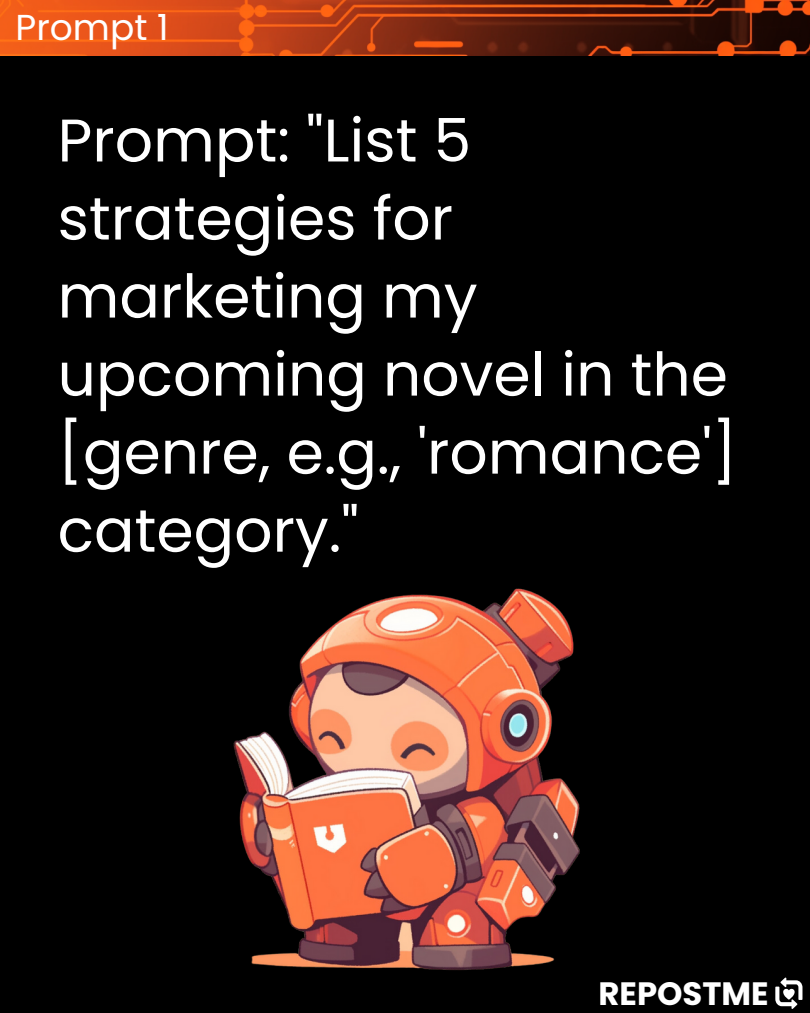
<style>
.page{position:relative;width:810px;height:1013px;background:#fff}
.page>*{position:absolute;margin:0;border:0;box-sizing:border-box;transform-origin:0 0}
.t1{font:60px/78px "Poppins";color:#fff}
.t2{font:36px "Poppins";color:#fff}
.t3{font:700 32.3px "Poppins";color:#fff}
</style>
<div class="page">
<div style="left:0;top:0;width:810px;height:1012px;background:#000"></div>
<img style="left:0;top:0;width:810px;height:55px">
<svg style="left:775px;top:977px;width:27px;height:31px"></svg>
<img style="left:233px;top:588px;width:347px;height:383px">
<p class="t2" style="left:16px;top:2px;width:154px">Prompt 1</p>
<p class="t1" style="left:58px;top:101px;width:681px">Prompt: "List 5 strategies for marketing my upcoming novel in the [genre, e.g., 'romance'] category."</p>
<p class="t3" style="left:598px;top:970px;width:172px">REPOSTME</p>
</div>
